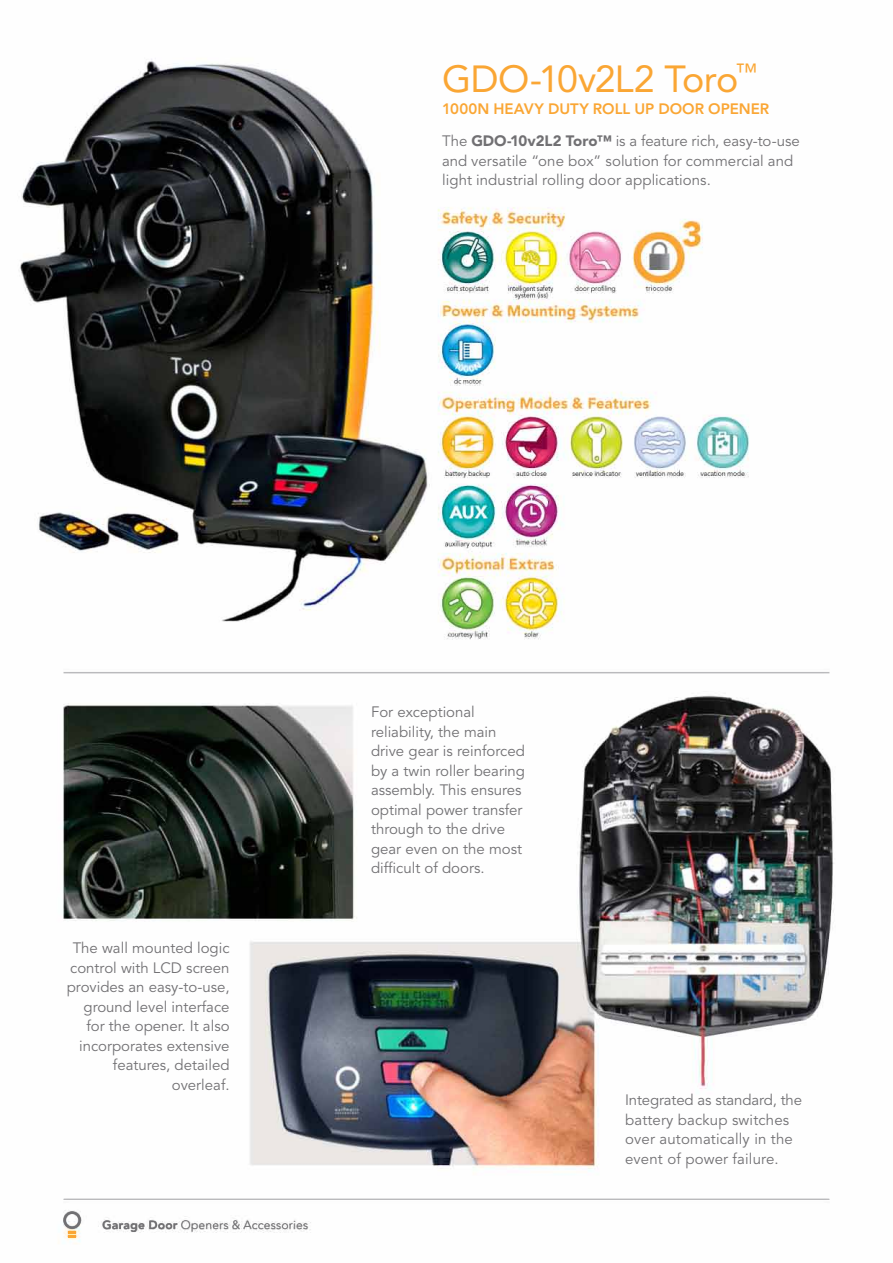
<style>
.page{position:relative;width:893px;height:1263px;background:#fff}
.page>*{position:absolute;margin:0;border:0;box-sizing:border-box;transform-origin:0 0}
.t1{font:37.5px "Avenir";letter-spacing:-.02em;color:#faa634}
.t2{font:15px/19.5px "Avenir";color:#717073}
.t3{font:800 15px/32.2px "Avenir";color:#faa634}
.t4{font:300 12px "Avenir";letter-spacing:.02em;color:#717073}
.s1{font-weight:400;color:#717073}
.s2{font-weight:900;color:#717073}
.s3{font-weight:800}
</style>
<div class="page">
<img style="left:20px;top:59px;width:814px;height:1185px">
<hr style="left:64px;top:1199px;width:765px;height:1px;background:#b3b3b6">
<hr style="left:64px;top:672px;width:765px;height:1px;background:#b3b3b6">
<svg style="left:63px;top:1211px;width:18px;height:26px"></svg>
<h1 class="t1" style="left:442px;top:57px;width:316px">GDO-10v2L2 Toro<sup>™</sup></h1>
<p class="t3" style="left:442px;top:93px;width:359px">1000N HEAVY DUTY ROLL UP DOOR OPEN ER<br><span class="s1">The</span> <span class="s2">GDO-10v2L2 Toro™</span> <span class="s1">is a feature rich, easy-to-use</span></p>
<p class="t2" style="left:442px;top:151px;width:353px">and versatile “one box” solution for commercial and light industrial rolling door applications.</p>
<p class="t2" style="left:67px;top:939px;width:164px;text-align:right">The wall mounted logic control with LCD screen provides an easy-to-use, ground level interface for the opener. It also incorporates extensive features, detailed overleaf.</p>
<p class="t4" style="left:102px;top:1218px;width:207px"><span class="s3">GARAGE DOOR</span> Openers &amp; Accessories</p>
<p class="t2" style="left:371px;top:703px;width:156px">For exceptional reliability, the main drive gear is reinforced by a twin roller bearing assembly. This ensures optimal power transfer through to the drive gear even on the most difficult of doors.</p>
<p class="t2" style="left:625px;top:1091px;width:178px">Integrated as standard, the battery backup switches over automatically in the event of power failure.</p>
</div>
